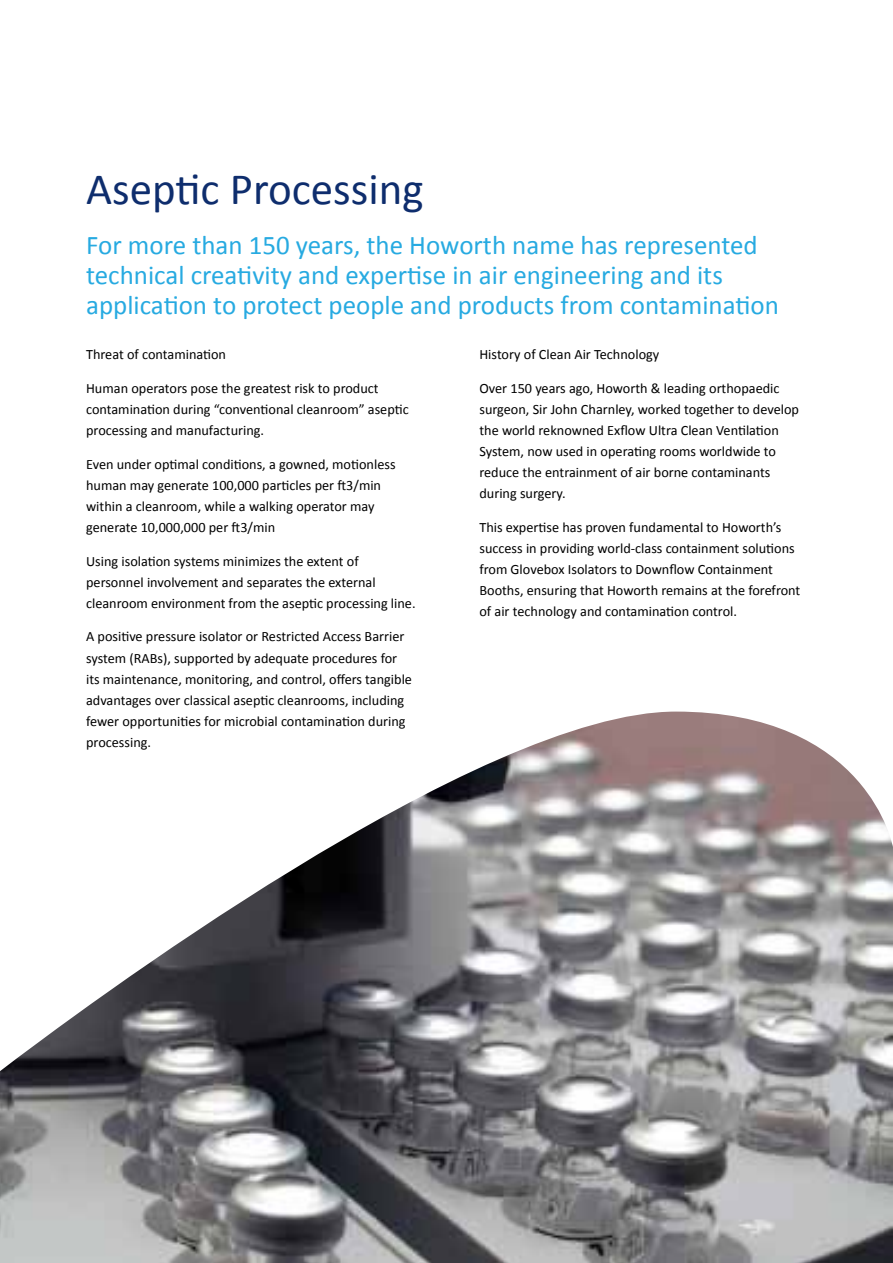
<style>
.page{position:relative;width:893px;height:1263px;background:#fff}
.page>*{position:absolute;margin:0;border:0;box-sizing:border-box;transform-origin:0 0}
.t1{font:45px "Calibri";color:#0e2d6d}
.t2{font:27px/30px "Calibri";color:#27aae1}
.t3{font:14.25px/21px "Calibri";color:#000}
</style>
<div class="page">
<img style="left:0;top:711px;width:893px;height:552px">
<h1 class="t1" style="left:86px;top:161px;width:339px">Aseptic Processing</h1>
<h2 class="t2" style="left:86px;top:229px;width:694px">For more than 150 years, the Howorth name has represented technical creativity and expertise in air engineering and its application to protect people and products from contamination</h2>
<p class="t3" style="left:86px;top:343px;width:142px">Threat of contamination</p>
<p class="t3" style="left:86px;top:377px;width:324px">Human operators pose the greatest risk to product contamination during “conventional cleanroom” aseptic processing and manufacturing.</p>
<p class="t3" style="left:86px;top:453px;width:311px">Even under optimal conditions, a gowned, motionless human may generate 100,000 particles per ft3/min within a cleanroom, while a walking operator may generate 10,000,000 per ft3/min</p>
<p class="t3" style="left:86px;top:550px;width:331px">Using isolation systems minimizes the extent of personnel involvement and separates the external cleanroom environment from the aseptic processing line.</p>
<p class="t3" style="left:86px;top:626px;width:327px">A positive pressure isolator or Restricted Access Barrier system (RABs), supported by adequate procedures for its maintenance, monitoring, and control, offers tangible advantages over classical aseptic cleanrooms, including fewer opportunities for microbial contamination during processing.</p>
<p class="t3" style="left:479px;top:344px;width:181px">History of Clean Air Technology</p>
<p class="t3" style="left:479px;top:377px;width:321px">Over 150 years ago, Howorth &amp; leading orthopaedic surgeon, Sir John Charnley, worked together to develop the world reknowned Exflow Ultra Clean Ventilation System, now used in operating rooms worldwide to reduce the entrainment of air borne contaminants during surgery.</p>
<p class="t3" style="left:479px;top:516px;width:322px">This expertise has proven fundamental to Howorth’s success in providing world-class containment solutions from Glovebox Isolators to Downflow Containment Booths, ensuring that Howorth remains at the forefront of air technology and contamination control.</p>
</div>
